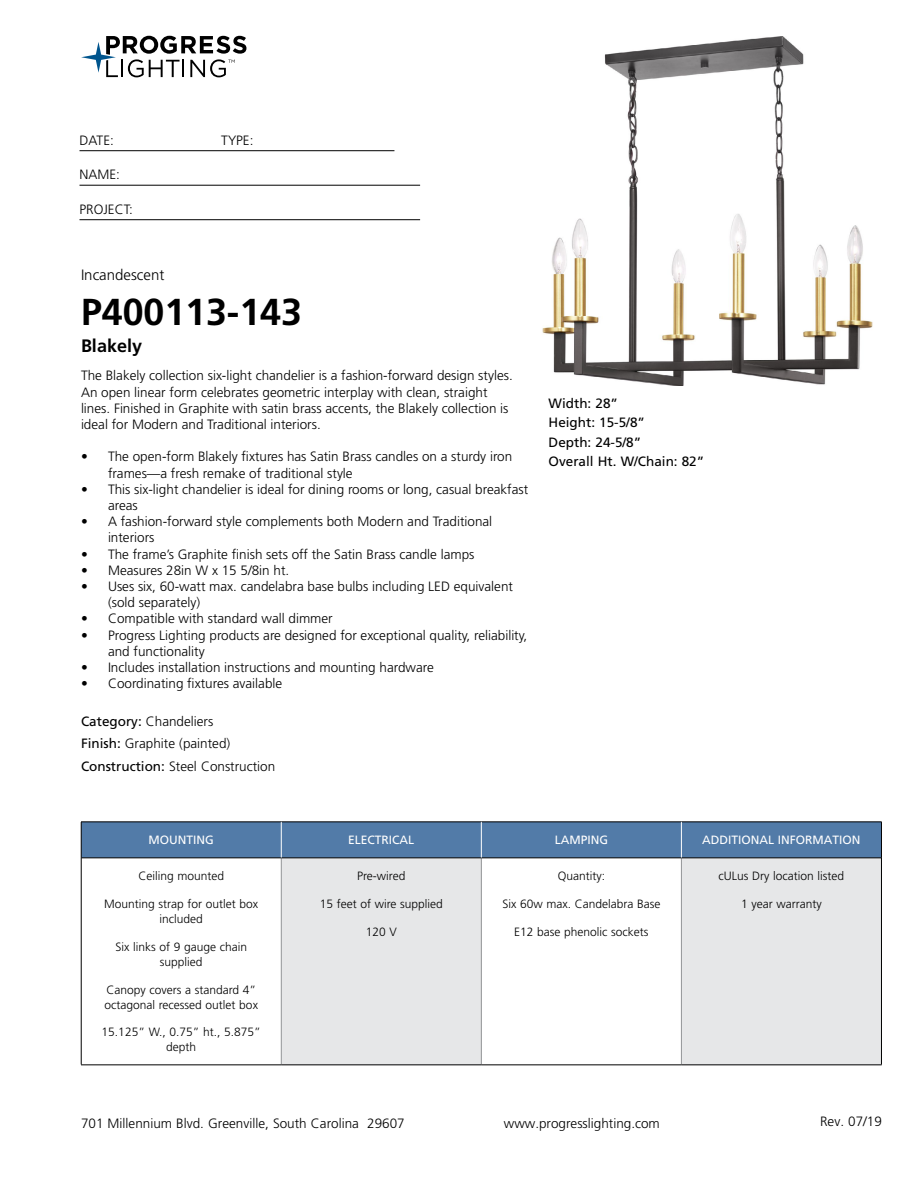
<style>
.page{position:relative;width:918px;height:1188px;background:#fff}
.page>*{position:absolute;margin:0;border:0;box-sizing:border-box;transform-origin:0 0}
.t1{font:700 37.5px "Frutiger LT Std";color:#000}
.t2{font:700 18px "Frutiger LT Std";color:#000}
.t3{font:300 15px "Frutiger LT Std";color:#000}
.t4{font:300 13.5px/16.2px "Frutiger LT Std";color:#000}
.t5{font:13.5px/19.5px "Frutiger LT Std";color:#000}
.t6{font:300 12px/15px "Frutiger LT Std";color:#000;text-align:center}
.t7{font:12px "Frutiger LT Std";color:#fff}
.s1{font-weight:400}
</style>
<div class="page">
<svg style="left:81px;top:36px;width:165px;height:41px"></svg>
<hr style="left:80px;top:150px;width:314px;height:1px;background:#000">
<hr style="left:80px;top:185px;width:340px;height:1px;background:#000">
<hr style="left:80px;top:219px;width:340px;height:1px;background:#000">
<div style="left:82px;top:823px;width:799px;height:34px;background:#527ba8"></div>
<div style="left:281px;top:858px;width:200px;height:207px;background:#e6e7e8"></div>
<div style="left:681px;top:858px;width:200px;height:207px;background:#e6e7e8"></div>
<hr style="left:281px;top:858px;width:1px;height:206px;background:#939598">
<hr style="left:481px;top:858px;width:1px;height:206px;background:#939598">
<hr style="left:681px;top:858px;width:1px;height:206px;background:#939598">
<hr style="left:81px;top:857px;width:200px;height:1px;background:#000">
<hr style="left:281px;top:857px;width:200px;height:1px;background:#000">
<hr style="left:481px;top:857px;width:200px;height:1px;background:#000">
<hr style="left:681px;top:857px;width:200px;height:1px;background:#000">
<hr style="left:81px;top:1064px;width:200px;height:1px;background:#000">
<hr style="left:281px;top:1064px;width:200px;height:1px;background:#000">
<hr style="left:481px;top:1064px;width:200px;height:1px;background:#000">
<hr style="left:681px;top:1064px;width:201px;height:1px;background:#000">
<hr style="left:81px;top:822px;width:200px;height:1px;background:#000">
<hr style="left:81px;top:822px;width:1px;height:36px;background:#000">
<hr style="left:281px;top:822px;width:200px;height:1px;background:#000">
<hr style="left:481px;top:822px;width:200px;height:1px;background:#000">
<hr style="left:681px;top:822px;width:201px;height:1px;background:#000">
<hr style="left:881px;top:822px;width:1px;height:36px;background:#000">
<hr style="left:81px;top:858px;width:1px;height:206px;background:#000">
<hr style="left:881px;top:858px;width:1px;height:206px;background:#000">
<hr style="left:281px;top:822px;width:1px;height:35px;background:#fff">
<hr style="left:681px;top:822px;width:1px;height:35px;background:#fff">
<hr style="left:481px;top:822px;width:1px;height:35px;background:#fff">
<img style="left:542px;top:36px;width:331px;height:349px">
<p class="t4" style="left:80px;top:132px;width:36px">DATE:</p>
<p class="t4" style="left:221px;top:132px;width:34px">TYPE:</p>
<p class="t4" style="left:80px;top:167px;width:42px">NAME:</p>
<p class="t4" style="left:80px;top:201px;width:55px">PROJECT:</p>
<p class="t3" style="left:81px;top:266px;width:85px">Incandescent</p>
<h1 class="t1" style="left:81px;top:290px;width:222px">P400113-143</h1>
<h2 class="t2" style="left:81px;top:335px;width:63px">Blakely</h2>
<p class="t4" style="left:81px;top:368px;width:433px">The Blakely collection six-light chandelier is a fashion-forward design styles.<br>An open linear form celebrates geometric interplay with clean, straight lines. Finished in Graphite with satin brass accents, the Blakely collection is ideal for Modern and Traditional interiors.</p>
<p class="t4" style="left:108px;top:449px;width:406px;text-indent:-27px">• The open-form Blakely fixtures has Satin Brass candles on a sturdy iron frames—a fresh remake of traditional style</p>
<p class="t4" style="left:108px;top:481px;width:422px;text-indent:-27px">• This six-light chandelier is ideal for dining rooms or long, casual breakfast areas</p>
<p class="t4" style="left:108px;top:514px;width:386px;text-indent:-27px">• A fashion-forward style complements both Modern and Traditional interiors</p>
<p class="t4" style="left:81px;top:546px;width:395px">• The frame’s Graphite finish sets off the Satin Brass candle lamps</p>
<p class="t4" style="left:81px;top:562px;width:210px">• Measures 28in W x 15 5/8in ht.</p>
<p class="t4" style="left:108px;top:578px;width:407px;text-indent:-27px">• Uses six, 60-watt max. candelabra base bulbs including LED equivalent (sold separately)</p>
<p class="t4" style="left:81px;top:611px;width:253px">• Compatible with standard wall dimmer</p>
<p class="t4" style="left:108px;top:627px;width:421px;text-indent:-27px">• Progress Lighting products are designed for exceptional quality, reliability, and functionality</p>
<p class="t4" style="left:81px;top:659px;width:354px">• Includes installation instructions and mounting hardware</p>
<p class="t4" style="left:81px;top:676px;width:203px">• Coordinating fixtures available</p>
<p class="t4" style="left:81px;top:710px;width:196px;line-height:22.5px"><span class="s1">Category:</span> Chandeliers<br><span class="s1">Finish:</span> Graphite (painted)<br><span class="s1">Construction:</span> Steel Construction</p>
<p class="t5" style="left:549px;top:393px;width:157px">Width: 28”<br>Height: 15-5/8”<br>Depth: 24-5/8”<br>Overall Ht. W/Chain: 82”</p>
<p class="t7" style="left:149px;top:833px;width:67px">MOUNTING</p>
<p class="t7" style="left:348px;top:833px;width:68px">ELECTRICAL</p>
<p class="t7" style="left:555px;top:833px;width:55px">LAMPING</p>
<p class="t7" style="left:702px;top:833px;width:160px">ADDITIONAL INFORMATION</p>
<p class="t6" style="left:138px;top:869px;width:87px">Ceiling mounted</p>
<p class="t6" style="left:104px;top:897px;width:156px">Mounting strap for outlet box included</p>
<p class="t6" style="left:115px;top:939px;width:133px">Six links of 9 gauge chain supplied</p>
<p class="t6" style="left:105px;top:982px;width:155px;text-align:left">Canopy covers a standard 4” octagonal recessed outlet box</p>
<p class="t6" style="left:102px;top:1025px;width:161px">15.125” W., 0.75” ht., 5.875” depth</p>
<p class="t6" style="left:357px;top:869px;width:50px">Pre-wired</p>
<p class="t6" style="left:320px;top:897px;width:125px">15 feet of wire supplied</p>
<p class="t6" style="left:366px;top:924px;width:33px">120 V</p>
<p class="t6" style="left:719px;top:869px;width:127px">cULus Dry location listed</p>
<p class="t6" style="left:741px;top:897px;width:82px">1 year warranty</p>
<p class="t6" style="left:558px;top:869px;width:49px">Quantity:</p>
<p class="t6" style="left:502px;top:897px;width:160px">Six 60w max. Candelabra Base</p>
<p class="t6" style="left:514px;top:924px;width:136px">E12 base phenolic sockets</p>
<p class="t4" style="left:81px;top:1115px;width:325px">701 Millennium Blvd. Greenville, South Carolina 29607</p>
<p class="t4" style="left:504px;top:1115px;width:158px">www.progresslighting.com</p>
<p class="t4" style="left:820px;top:1114px;width:63px">Rev. 07/19</p>
</div>
